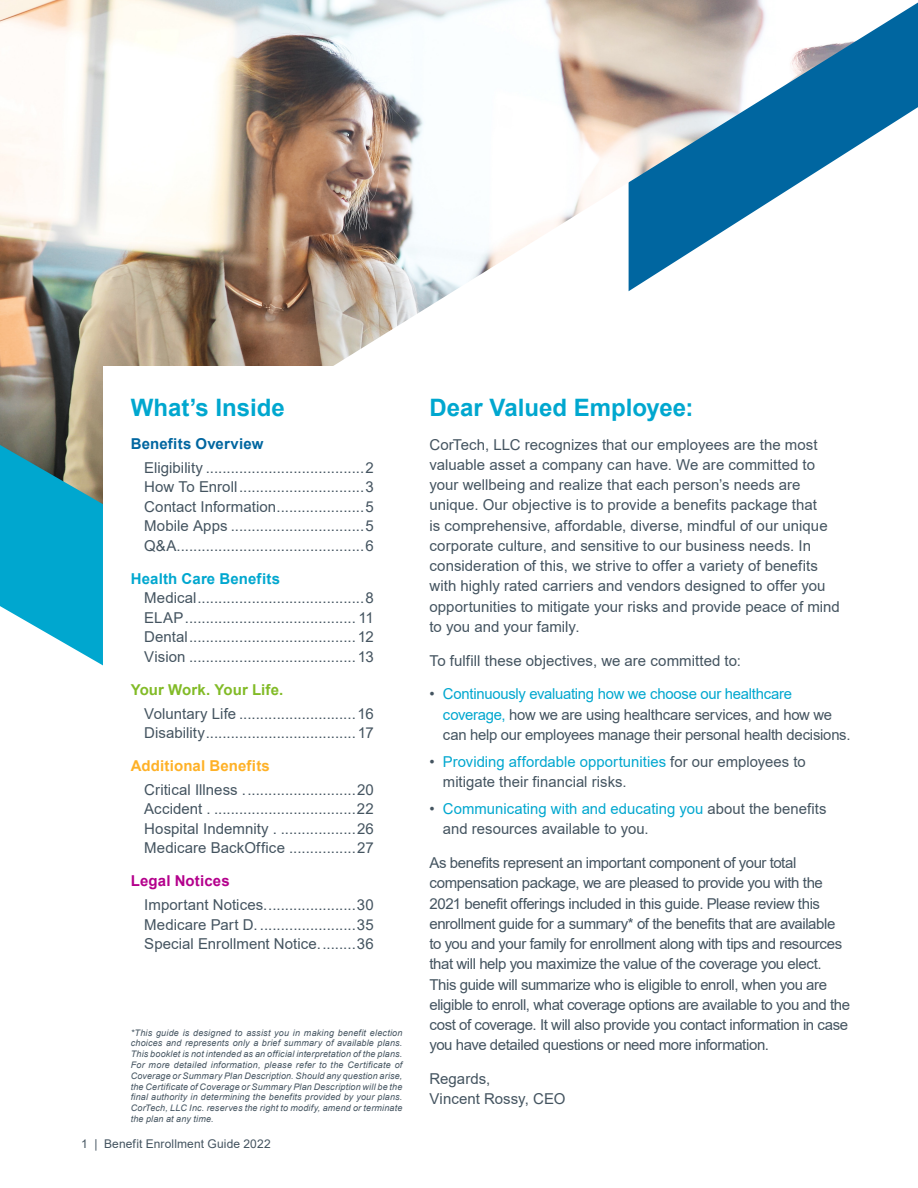
<style>
.page{position:relative;width:918px;height:1188px;background:#fff}
.page>*{position:absolute;margin:0;border:0;box-sizing:border-box;transform-origin:0 0}
.body_text_new{font:700 24px "Arial";color:#00a7cf}
.body_text_new-2{font:15px/20.2px "Arial";letter-spacing:-.005em;color:#445460}
.body_text_new-3{font:15px/20.2px "Arial";letter-spacing:-.025em;color:#445460}
.t1{font:700 15px "Arial";letter-spacing:.01em;color:#00a7cf}
.t2{font:700 15px "Arial";letter-spacing:.005em;color:#82bb27}
.t3{font:700 15px "Arial";letter-spacing:.01em;color:#feb127}
.t4{font:700 15px "Arial";letter-spacing:.01em;color:#0066a0}
.t5{font:700 15px "Arial";letter-spacing:.01em;color:#b4008c}
.t6{font:12px "Arial";letter-spacing:.01em;color:#445460}
.t7{font:italic 9px/10.8px "Arial";letter-spacing:.02em;color:#445460;text-align:justify}
.s1{color:#00a7cf}
</style>
<div class="page">
<img style="left:0;top:0;width:918px;height:445px">
<svg style="left:0;top:445px;width:103px;height:220px;background:#34adc7"></svg>
<div style="left:103px;top:366px;width:305px;height:350px;background:#fff"></div>
<p class="body_text_new" style="left:131px;top:391px;width:156px">What’s Inside</p>
<p class="t4" style="left:131px;top:433px;width:134px">Benefits Overview</p>
<p class="body_text_new-2" style="left:144px;top:458px;width:231px;line-height:19.5px;text-align:justify">Eligibility ......................................2<br>How To Enroll..............................3<br>Contact Information.....................5</p>
<p class="body_text_new-2" style="left:144px;top:516px;width:231px">Mobile Apps ................................5</p>
<p class="body_text_new-2" style="left:144px;top:535px;width:231px">Q&amp;A.............................................6</p>
<p class="t1" style="left:131px;top:568px;width:151px">Health Care Benefits</p>
<p class="body_text_new-2" style="left:144px;top:588px;width:231px;line-height:19.5px;text-align:justify">Medical........................................8<br>ELAP......................................... 11<br>Dental........................................12<br>Vision ........................................13</p>
<p class="t2" style="left:131px;top:679px;width:154px">Your Work. Your Life.</p>
<p class="body_text_new-2" style="left:144px;top:703px;width:231px">Voluntary Life ............................16</p>
<p class="body_text_new-2" style="left:144px;top:723px;width:231px">Disability....................................17</p>
<p class="t3" style="left:131px;top:755px;width:141px">Additional Benefits</p>
<p class="body_text_new-2" style="left:144px;top:779px;width:231px">Critical Illness ...........................20</p>
<p class="body_text_new-2" style="left:144px;top:799px;width:231px">Accident . ..................................22</p>
<p class="body_text_new-2" style="left:144px;top:818px;width:231px">Hospital Indemnity . ..................26</p>
<p class="body_text_new-2" style="left:144px;top:838px;width:231px">Medicare BackOffice ................27</p>
<p class="t5" style="left:131px;top:870px;width:101px">Legal Notices</p>
<p class="body_text_new-2" style="left:144px;top:895px;width:231px;line-height:19.5px;text-align:justify">Important Notices......................30<br>Medicare Part D. .......................35<br>Special Enrollment Notice.........36</p>
<p class="t7" style="left:131px;top:1027px;width:273px">*This guide is designed to assist you in making benefit election choices and represents only a brief summary of available plans.<br>This booklet is not intended as an official interpretation of the plans.<br>For more detailed information, please refer to the Certificate of Coverage or Summary Plan Description. Should any question arise, the Certificate of Coverage or Summary Plan Description will be the final authority in determining the benefits provided by your plans.<br>CorTech, LLC Inc. reserves the right to modify, amend or terminate the plan at any time.</p>
<p class="t6" style="left:81px;top:1135px;width:191px">1 | Benefit Enrollment Guide 2022</p>
<p class="body_text_new" style="left:429px;top:391px;width:266px">Dear Valued Employee:</p>
<p class="body_text_new-2" style="left:429px;top:434px;width:412px">CorTech, LLC recognizes that our employees are the most valuable asset a company can have. We are committed to your wellbeing and realize that each person’s needs are unique. Our objective is to provide a benefits package that<br>is comprehensive, affordable, diverse, mindful of our unique corporate culture, and sensitive to our business needs. In consideration of this, we strive to offer a variety of benefits with highly rated carriers and vendors designed to offer you opportunities to mitigate your risks and provide peace of mind to you and your family.</p>
<p class="body_text_new-2" style="left:429px;top:650px;width:313px">To fulfill these objectives, we are committed to:</p>
<p class="body_text_new-2" style="left:443px;top:684px;width:409px;text-indent:-14px">• <span class="s1">Continuously evaluating how we choose our healthcare coverage,</span> how we are using healthcare services, and how we can help our employees manage their personal health decisions.</p>
<p class="body_text_new-2" style="left:443px;top:751px;width:364px;text-indent:-14px">• <span class="s1">Providing affordable opportunities</span> for our employees to mitigate their financial risks.</p>
<p class="body_text_new-2" style="left:443px;top:799px;width:385px;text-indent:-14px">• <span class="s1">Communicating with and educating you</span> about the benefits and resources available to you.</p>
<p class="body_text_new-3" style="left:429px;top:853px;width:422px">As benefits represent an important component of your total compensation package, we are pleased to provide you with the 2021 benefit offerings included in this guide. Please review this enrollment guide for a summary* of the benefits that are available to you and your family for enrollment along with tips and resources that will help you maximize the value of the coverage you elect.<br>This guide will summarize who is eligible to enroll, when you are eligible to enroll, what coverage options are available to you and the cost of coverage. It will also provide you contact information in case you have detailed questions or need more information.</p>
<p class="body_text_new-2" style="left:429px;top:1069px;width:138px">Regards,<br>Vincent Rossy, CEO</p>
</div>
